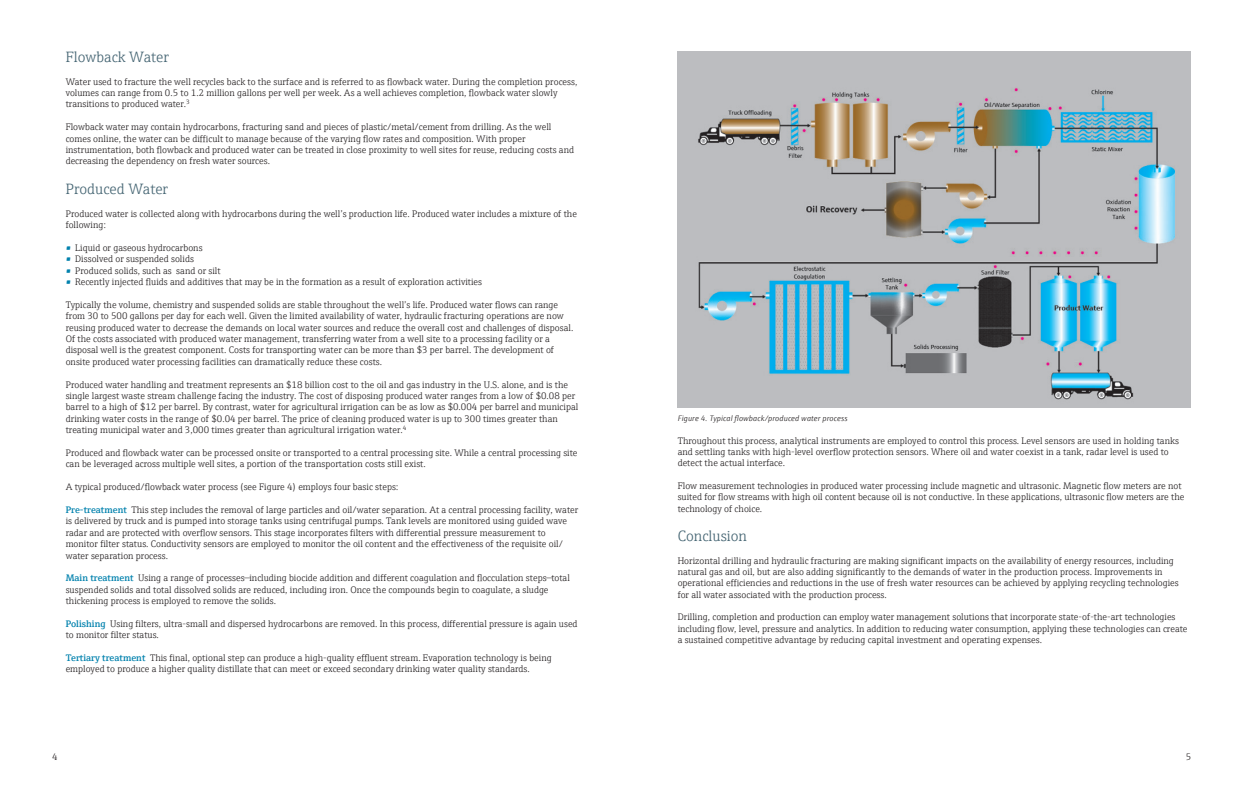
<style>
.page{position:relative;width:1242px;height:810px;background:#fff}
.page>*{position:absolute;margin:0;border:0;box-sizing:border-box;transform-origin:0 0}
.t1{font:300 15px "E+H Serif";color:#446472}
.t2{font:300 9.5px/11.4px "E+H Serif";color:#231f20}
.t3{font:italic 300 8px "E+H Sans";letter-spacing:.01em;color:#231f20}
.s1{font-weight:600;color:#0081ad}
</style>
<div class="page">
<img style="left:678px;top:52px;width:512px;height:355px">
<h1 class="t1" style="left:66px;top:46px;width:105px">Flowback Water</h1>
<p class="t2" style="left:66px;top:75px;width:513px">Water used to fracture the well recycles back to the surface and is referred to as flowback water. During the completion process, volumes can range from 0.5 to 1.2 million gallons per well per week. As a well achieves completion, flowback water slowly transitions to produced water.<sup>3</sup></p>
<p class="t2" style="left:66px;top:121px;width:510px">Flowback water may contain hydrocarbons, fracturing sand and pieces of plastic/metal/cement from drilling. As the well comes online, the water can be difficult to manage because of the varying flow rates and composition. With proper instrumentation, both flowback and produced water can be treated in close proximity to well sites for reuse, reducing costs and decreasing the dependency on fresh water sources.</p>
<h1 class="t1" style="left:66px;top:178px;width:104px">Produced Water</h1>
<p class="t2" style="left:66px;top:207px;width:513px">Produced water is collected along with hydrocarbons during the well’s production life. Produced water includes a mixture of the following:</p>
<p class="t2" style="left:66px;top:241px;width:138px"><span class="s1">•</span> Liquid or gaseous hydrocarbons</p>
<p class="t2" style="left:66px;top:253px;width:130px"><span class="s1">•</span> Dissolved or suspended solids</p>
<p class="t2" style="left:66px;top:264px;width:157px"><span class="s1">•</span> Produced solids, such as sand or silt</p>
<p class="t2" style="left:66px;top:276px;width:418px"><span class="s1">•</span> Recently injected fluids and additives that may be in the formation as a result of exploration activities</p>
<p class="t2" style="left:66px;top:298px;width:509px">Typically the volume, chemistry and suspended solids are stable throughout the well’s life. Produced water flows can range from 30 to 500 gallons per day for each well. Given the limited availability of water, hydraulic fracturing operations are now reusing produced water to decrease the demands on local water sources and reduce the overall cost and challenges of disposal.<br>Of the costs associated with produced water management, transferring water from a well site to a processing facility or a disposal well is the greatest component. Costs for transporting water can be more than $3 per barrel. The development of onsite produced water processing facilities can dramatically reduce these costs.</p>
<p class="t2" style="left:66px;top:378px;width:514px">Produced water handling and treatment represents an $18 billion cost to the oil and gas industry in the U.S. alone, and is the single largest waste stream challenge facing the industry. The cost of disposing produced water ranges from a low of $0.08 per barrel to a high of $12 per barrel. By contrast, water for agricultural irrigation can be as low as $0.004 per barrel and municipal drinking water costs in the range of $0.04 per barrel. The price of cleaning produced water is up to 300 times greater than treating municipal water and 3,000 times greater than agricultural irrigation water.<sup>4</sup></p>
<p class="t2" style="left:66px;top:447px;width:513px">Produced and flowback water can be processed onsite or transported to a central processing site. While a central processing site can be leveraged across multiple well sites, a portion of the transportation costs still exist.</p>
<p class="t2" style="left:66px;top:481px;width:334px">A typical produced/flowback water process (see Figure 4) employs four basic steps:</p>
<p class="t2" style="left:66px;top:504px;width:514px"><span class="s1">Pre-treatment</span> This step includes the removal of large particles and oil/water separation. At a central processing facility, water is delivered by truck and is pumped into storage tanks using centrifugal pumps. Tank levels are monitored using guided wave radar and are protected with overflow sensors. This stage incorporates filters with differential pressure measurement to monitor filter status. Conductivity sensors are employed to monitor the oil content and the effectiveness of the requisite oil/ water separation process.</p>
<p class="t2" style="left:66px;top:572px;width:506px"><span class="s1">Main treatment</span> Using a range of processes—including biocide addition and different coagulation and flocculation steps—total suspended solids and total dissolved solids are reduced, including iron. Once the compounds begin to coagulate, a sludge thickening process is employed to remove the solids.</p>
<p class="t2" style="left:66px;top:617px;width:513px"><span class="s1">Polishing</span> Using filters, ultra-small and dispersed hydrocarbons are removed. In this process, differential pressure is again used to monitor filter status.</p>
<p class="t2" style="left:66px;top:651px;width:487px"><span class="s1">Tertiary treatment</span> This final, optional step can produce a high-quality effluent stream. Evaporation technology is being employed to produce a higher quality distillate that can meet or exceed secondary drinking water quality standards.</p>
<p class="t3" style="left:678px;top:412px;width:171px">Figure 4. Typical flowback/produced water process</p>
<p class="t2" style="left:678px;top:434px;width:503px">Throughout this process, analytical instruments are employed to control this process. Level sensors are used in holding tanks and settling tanks with high-level overflow protection sensors. Where oil and water coexist in a tank, radar level is used to detect the actual interface.</p>
<p class="t2" style="left:678px;top:479px;width:508px">Flow measurement technologies in produced water processing include magnetic and ultrasonic. Magnetic flow meters are not suited for flow streams with high oil content because oil is not conductive. In these applications, ultrasonic flow meters are the technology of choice.</p>
<h1 class="t1" style="left:678px;top:525px;width:71px">Conclusion</h1>
<p class="t2" style="left:678px;top:554px;width:503px">Horizontal drilling and hydraulic fracturing are making significant impacts on the availability of energy resources, including natural gas and oil, but are also adding significantly to the demands of water in the production process. Improvements in operational efficiencies and reductions in the use of fresh water resources can be achieved by applying recycling technologies for all water associated with the production process.</p>
<p class="t2" style="left:678px;top:611px;width:511px">Drilling, completion and production can employ water management solutions that incorporate state-of-the-art technologies including flow, level, pressure and analytics. In addition to reducing water consumption, applying these technologies can create a sustained competitive advantage by reducing capital investment and operating expenses.</p>
<p class="t2" style="left:52px;top:750px;width:7px">4</p>
<p class="t2" style="left:1186px;top:750px;width:7px">5</p>
</div>
